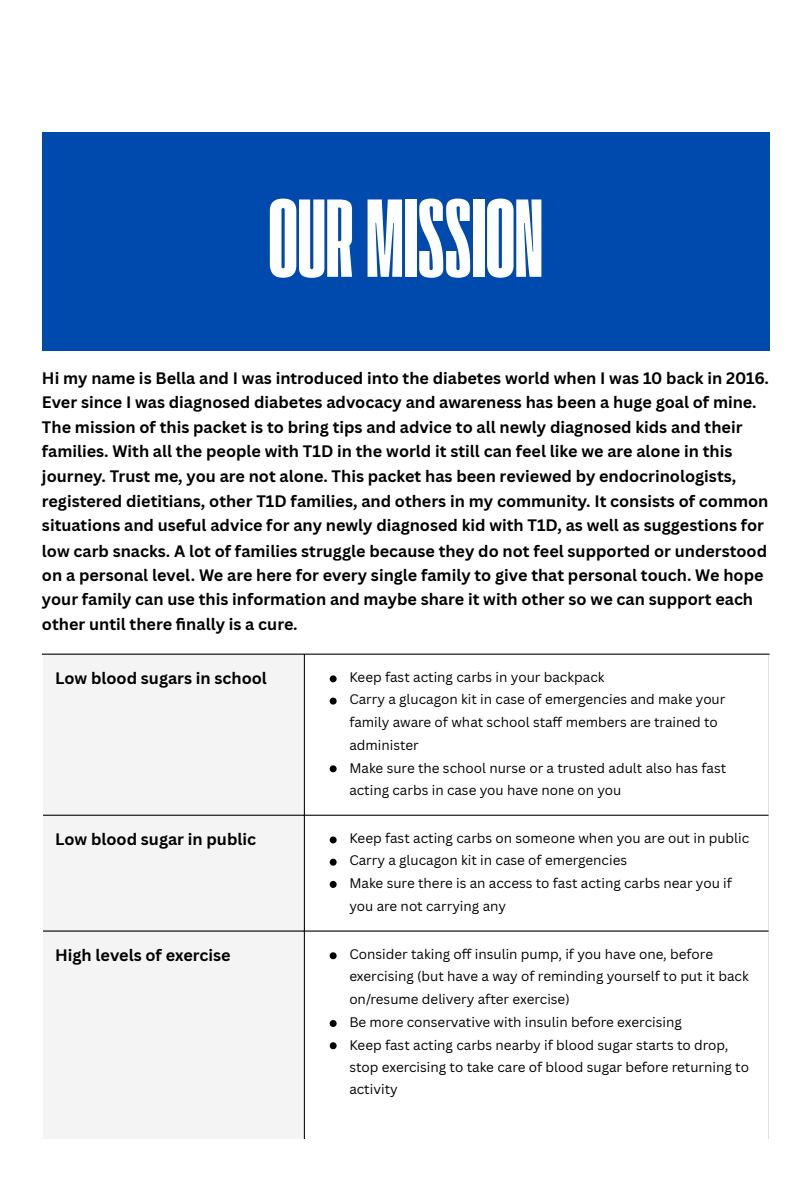
<style>
.page{position:relative;width:810px;height:1181px;background:#fff}
.page>*{position:absolute;margin:0;border:0;box-sizing:border-box;transform-origin:0 0}
.t1{font:116.4px "Extenda 30 Deca";color:#fff}
.t2{font:700 16.2px/24.6px "Canva Sans";color:#000}
.t3{font:13.5px/22.8px "Canva Sans";color:#000}
</style>
<div class="page">
<div style="left:42px;top:132px;width:727px;height:218px;background:#004aad"></div>
<div style="left:43px;top:654px;width:261px;height:484px;background:#f4f4f4"></div>
<svg style="left:330px;top:675px;width:7px;height:7px"></svg>
<svg style="left:330px;top:697px;width:7px;height:7px"></svg>
<svg style="left:330px;top:765px;width:7px;height:7px"></svg>
<svg style="left:330px;top:836px;width:7px;height:7px"></svg>
<svg style="left:330px;top:858px;width:7px;height:7px"></svg>
<svg style="left:330px;top:881px;width:7px;height:7px"></svg>
<svg style="left:330px;top:952px;width:7px;height:7px"></svg>
<svg style="left:330px;top:1020px;width:7px;height:6px"></svg>
<svg style="left:330px;top:1042px;width:7px;height:7px"></svg>
<hr style="left:304px;top:654px;width:1px;height:484px;background:#000">
<hr style="left:42px;top:653px;width:727px;height:1px;background:#000">
<hr style="left:43px;top:814px;width:725px;height:1px;background:#000">
<hr style="left:43px;top:930px;width:725px;height:1px;background:#000">
<hr style="left:43px;top:1159px;width:725px;height:1px;background:#000">
<hr style="left:42px;top:1180px;width:727px;height:1px;background:#000">
<p class="t1" style="left:269px;top:186px;width:276px">OURMISSION</p>
<p class="t2" style="left:42px;top:365px;width:728px">Hi my name is Bella and I was introduced into the diabetes world when I was 10 back in 2016.<br>Ever since I was diagnosed diabetes advocacy and awareness has been a huge goal of mine.<br>The mission of this packet is to bring tips and advice to all newly diagnosed kids and their families. With all the people with T1D in the world it still can feel like we are alone in this journey. Trust me, you are not alone. This packet has been reviewed by endocrinologists, registered dietitians, other T1D families, and others in my community. It consists of common situations and useful advice for any newly diagnosed kid with T1D, as well as suggestions for low carb snacks. A lot of families struggle because they do not feel supported or understood on a personal level. We are here for every single family to give that personal touch. We hope your family can use this information and maybe share it with other so we can support each other until there fi nally is a cure.</p>
<p class="t2" style="left:55px;top:665px;width:213px">Low blood sugars in school</p>
<p class="t3" style="left:349px;top:665px;width:257px">Keep fast acting carbs in your backpack</p>
<p class="t3" style="left:349px;top:687px;width:378px">Carry a glucagon kit in case of emergencies and make your family aware of what school staff members are trained to administer</p>
<p class="t3" style="left:349px;top:756px;width:378px;line-height:22.2px">Make sure the school nurse or a trusted adult also has fast acting carbs in case you have none on you</p>
<p class="t2" style="left:55px;top:826px;width:202px">Low blood sugar in public</p>
<p class="t3" style="left:349px;top:826px;width:401px">Keep fast acting carbs on someone when you are out in public</p>
<p class="t3" style="left:349px;top:848px;width:279px">Carry a glucagon kit in case of emergencies</p>
<p class="t3" style="left:349px;top:872px;width:384px;line-height:22.2px">Make sure there is an access to fast acting carbs near you if you are not carrying any</p>
<p class="t2" style="left:55px;top:942px;width:177px">High levels of exercise</p>
<p class="t3" style="left:349px;top:942px;width:401px">Consider taking off insulin pump, if you have one, before exercising (but have a way of reminding yourself to put it back on/resume delivery after exercise)</p>
<p class="t3" style="left:349px;top:1009px;width:334px">Be more conservative with insulin before exercising</p>
<p class="t3" style="left:349px;top:1033px;width:401px;line-height:22.2px">Keep fast acting carbs nearby if blood sugar starts to drop, stop exercising to take care of blood sugar before returning to activity</p>
</div>
